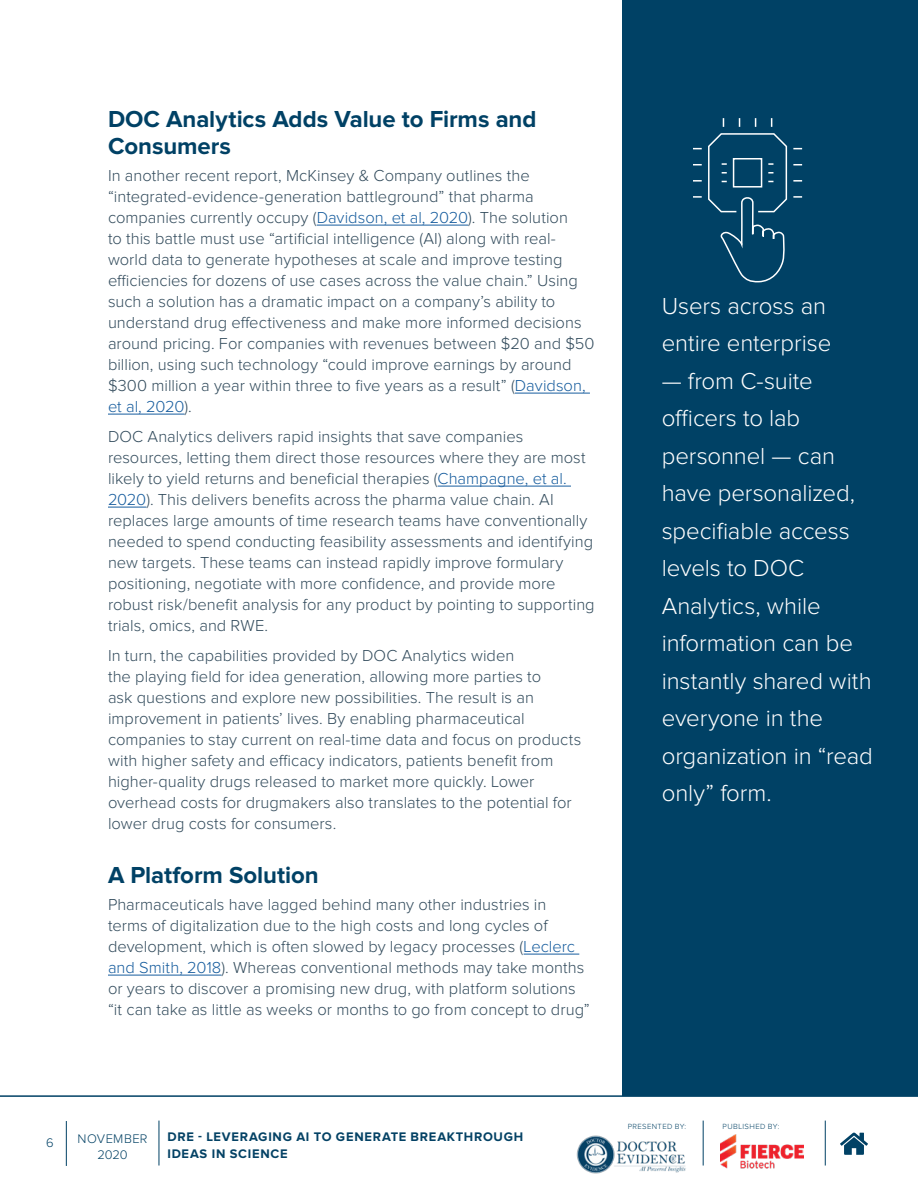
<style>
.page{position:relative;width:918px;height:1188px;background:#fff}
.page>*{position:absolute;margin:0;border:0;box-sizing:border-box;transform-origin:0 0}
.t1{font:300 24px/37.5px "Proxima Nova";letter-spacing:-.005em;color:#fff}
.t2{font:700 24px/27px "Proxima Nova";letter-spacing:-.005em;color:#004165}
.t3{font:300 16.5px/21px "Proxima Nova";color:#324b5c}
.t4{font:700 12.9px/16.5px "Proxima Nova";letter-spacing:.055em;color:#044265}
.t5{font:300 12.9px/16.5px "Proxima Nova";letter-spacing:.025em;color:#044265;text-align:center}
.t6{font:300 12.9px "Proxima Nova";color:#004165}
.t7{font:300 7.8px "Proxima Nova";letter-spacing:.05em;color:#044265}
.s1{color:#175d9e}
</style>
<div class="page">
<hr style="left:317px;top:225px;width:151px;height:1px;background:#175d9e">
<hr style="left:515px;top:393px;width:75px;height:1px;background:#175d9e">
<hr style="left:108px;top:414px;width:77px;height:1px;background:#175d9e">
<hr style="left:438px;top:486px;width:133px;height:1px;background:#175d9e">
<hr style="left:108px;top:507px;width:38px;height:1px;background:#175d9e">
<hr style="left:524px;top:954px;width:55px;height:1px;background:#175d9e">
<hr style="left:108px;top:975px;width:114px;height:1px;background:#175d9e">
<div style="left:622px;top:0;width:296px;height:1137px;background:#004165"></div>
<svg style="left:693px;top:118px;width:110px;height:165px"></svg>
<svg style="left:0;top:1095px;width:918px;height:71px"></svg>
<svg style="left:840px;top:1133px;width:28px;height:22px"></svg>
<hr style="left:66px;top:1121px;width:1px;height:45px;background:#004165">
<hr style="left:159px;top:1121px;width:1px;height:45px;background:#004165">
<hr style="left:825px;top:1121px;width:1px;height:45px;background:#004165">
<hr style="left:703px;top:1121px;width:1px;height:45px;background:#004165">
<img style="left:577px;top:1136px;width:109px;height:38px">
<img style="left:720px;top:1134px;width:84px;height:35px">
<p class="t2" style="left:108px;top:106px;width:430px">DOC Analytics Adds Value to Firms and<br>Consumers</p>
<p class="t3" style="left:108px;top:165px;width:488px">In another recent report, McKinsey &amp; Company outlines the “integrated-evidence-generation battleground” that pharma companies currently occupy (<span class="s1">Davidson, et al, 2020</span>). The solution<br>to this battle must use “artificial intelligence (AI) along with real&shy;world data to generate hypotheses at scale and improve testing efficiencies for dozens of use cases across the value chain.” Using such a solution has a dramatic impact on a company’s ability to understand drug effectiveness and make more informed decisions around pricing. For companies with revenues between $20 and $50 billion, using such technology “could improve earnings by around $300 million a year within three to five years as a result” (<span class="s1">Davidson, et al, 2020</span>).</p>
<p class="t3" style="left:108px;top:426px;width:488px">DOC Analytics delivers rapid insights that save companies resources, letting them direct those resources where they are most likely to yield returns and beneficial therapies (<span class="s1">Champagne, et al.<br>2020</span>). This delivers benefits across the pharma value chain. AI replaces large amounts of time research teams have conventionally needed to spend conducting feasibility assessments and identifying new targets. These teams can instead rapidly improve formulary positioning, negotiate with more confidence, and provide more robust risk/benefit analysis for any product by pointing to supporting trials, omics, and RWE.</p>
<p class="t3" style="left:108px;top:645px;width:475px">In turn, the capabilities provided by DOC Analytics widen<br>the playing field for idea generation, allowing more parties to<br>ask questions and explore new possibilities. The result is an improvement in patients’ lives. By enabling pharmaceutical companies to stay current on real-time data and focus on products with higher safety and efficacy indicators, patients benefit from higher-quality drugs released to market more quickly. Lower overhead costs for drugmakers also translates to the potential for lower drug costs for consumers.</p>
<p class="t2" style="left:108px;top:862px;width:212px">A Platform Solution</p>
<p class="t3" style="left:108px;top:894px;width:483px">Pharmaceuticals have lagged behind many other industries in terms of digitalization due to the high costs and long cycles of development, which is often slowed by legacy processes (<span class="s1">Leclerc and Smith, 2018</span>). Whereas conventional methods may take months or years to discover a promising new drug, with platform solutions “it can take as little as weeks or months to go from concept to drug”</p>
<p class="t1" style="left:662px;top:287px;width:171px">Users across an entire enterprise</p>
<p class="t1" style="left:662px;top:362px;width:213px">— from C-suite officers to lab personnel — can have personalized, specifiable access levels to DOC<br>Analytics, while information can be instantly shared with everyone in the organization in “read only” form.</p>
<p class="t6" style="left:46px;top:1136px;width:9px">6</p>
<p class="t5" style="left:78px;top:1130px;width:71px">NOVEMBER<br>2020</p>
<p class="t4" style="left:167px;top:1129px;width:357px">DRE - LEVERAGING AI TO GENERATE BREAKTHROUGH<br>IDEAS IN SCIENCE</p>
<p class="t7" style="left:628px;top:1122px;width:60px">PRESENTED BY:</p>
<p class="t7" style="left:723px;top:1122px;width:58px">PUBLISHED BY:</p>
</div>
